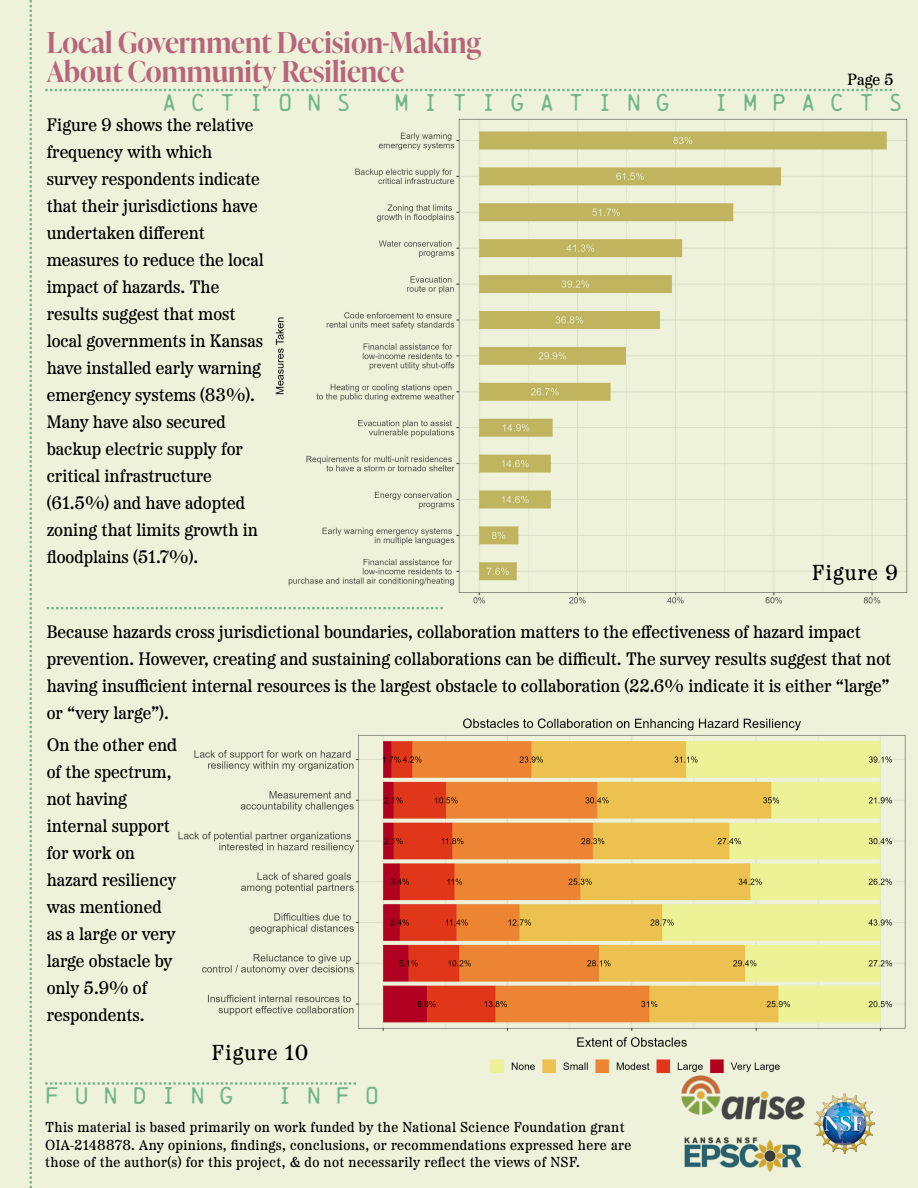
<style>
.page{position:relative;width:918px;height:1188px;background:#eef2da}
.page>*{position:absolute;margin:0;border:0;box-sizing:border-box;transform-origin:0 0}
.t1{font:600 28.8px/29.2px "Ivy Presto Display";color:#b7657b}
.t2{font:22.35px "Chainprinter";letter-spacing:.65em;color:#70b787}
.t3{font:21.6px "Etna";letter-spacing:.05em;color:#000}
.t4{font:18px/27px "Etna";color:#000}
.t5{font:16.2px "Etna";color:#000}
.t6{font:14.4px/17.2px "Etna";letter-spacing:.025em;color:#000}
</style>
<div class="page">
<svg style="left:30px;top:0;width:2px;height:1188px"></svg>
<svg style="left:45px;top:89px;width:850px;height:2px"></svg>
<img style="left:275px;top:118px;width:633px;height:486px">
<svg style="left:47px;top:607px;width:396px;height:2px"></svg>
<svg style="left:45px;top:1082px;width:311px;height:3px"></svg>
<img style="left:681px;top:1082px;width:124px;height:38px">
<img style="left:684px;top:1137px;width:118px;height:35px">
<img style="left:814px;top:1093px;width:61px;height:61px">
<img style="left:178px;top:718px;width:728px;height:364px">
<h1 class="t1" style="left:47px;top:27px;width:436px">Local Government Decision-Making<br>About Community Resilience</h1>
<p class="t5" style="left:848px;top:67px;width:47px">Page 5</p>
<p class="t2" style="left:162px;top:89px;width:190px">ACTIONS</p>
<p class="t2" style="left:394px;top:89px;width:277px">MITIGATING</p>
<p class="t2" style="left:714px;top:89px;width:190px">IMPACTS</p>
<p class="t4" style="left:47px;top:110px;width:219px">Figure 9 shows the relative frequency with which survey respondents indicate that their jurisdictions have undertaken different measures to reduce the local impact of hazards. The results suggest that most local governments in Kansas have installed early warning emergency systems (83%).<br>Many have also secured backup electric supply for critical infrastructure (61.5%) and have adopted zoning that limits growth in floodplains (51.7%).</p>
<p class="t3" style="left:812px;top:555px;width:87px">Figure 9</p>
<p class="t4" style="left:47px;top:617px;width:846px">Because hazards cross jurisdictional boundaries, collaboration matters to the effectiveness of hazard impact prevention. However, creating and sustaining collaborations can be difficult. The survey results suggest that not having insufficient internal resources is the largest obstacle to collaboration (22.6% indicate it is either “large” or “very large”).</p>
<p class="t4" style="left:47px;top:730px;width:131px">On the other end of the spectrum, not having internal support for work on hazard resiliency was mentioned as a large or very large obstacle by only 5.9% of respondents.</p>
<p class="t3" style="left:212px;top:1035px;width:98px">Figure 10</p>
<p class="t2" style="left:45px;top:1082px;width:190px">FUNDING</p>
<p class="t2" style="left:278px;top:1082px;width:103px">INFO</p>
<p class="t6" style="left:45px;top:1118px;width:587px">This material is based primarily on work funded by the National Science Foundation grant<br>OIA-2148878. Any opinions, findings, conclusions, or recommendations expressed here are those of the author(s) for this project, &amp; do not necessarily reflect the views of NSF.</p>
</div>
